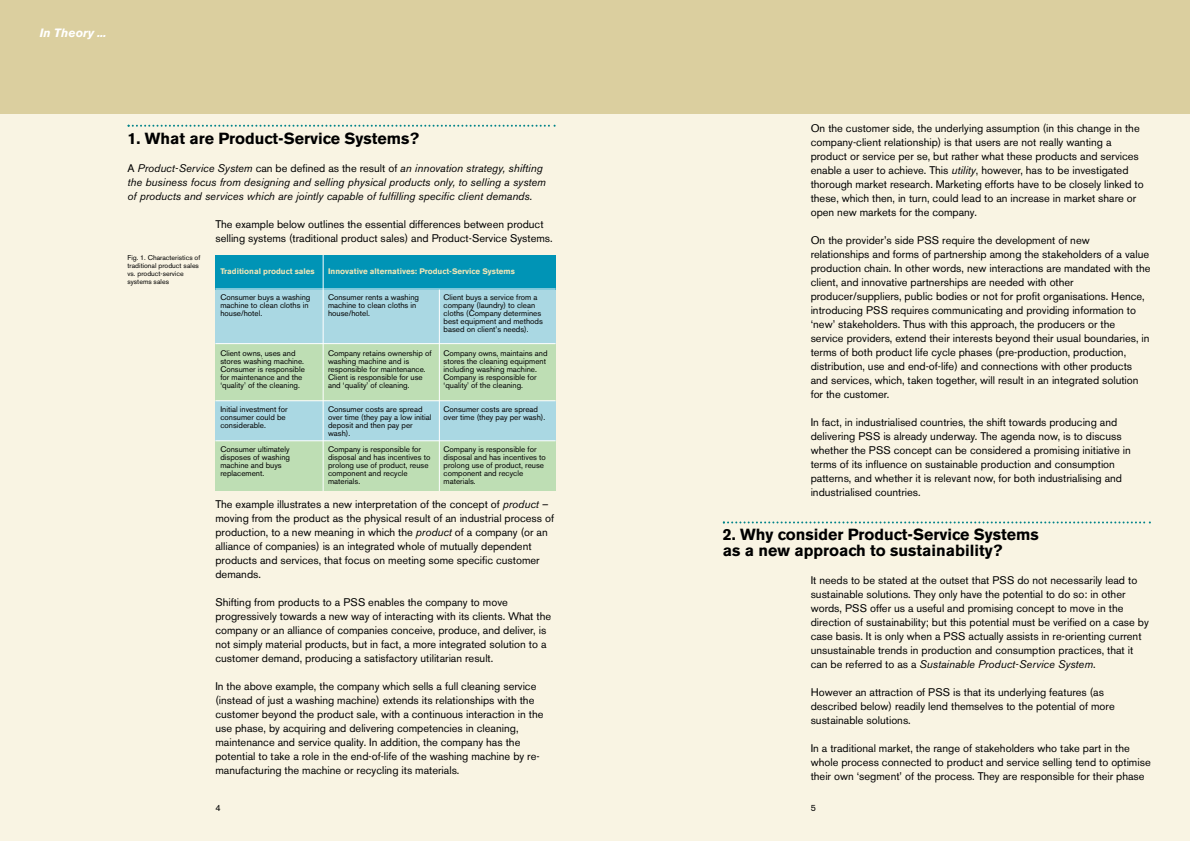
<style>
.page{position:relative;width:1190px;height:841px;background:#f9f4e3}
.page>*{position:absolute;margin:0;border:0;box-sizing:border-box;transform-origin:0 0}
.t1{font:700 16px/16px "Akzidenz Grotesk BE";color:#000}
.t2{font:italic 700 12px "Akzidenz Grotesk BE";color:#fff}
.t3{font:11px/14px "Akzidenz Grotesk BE";color:#000}
.t4{font:italic 11px/14px "Akzidenz Grotesk BE";color:#000}
.t5{font:9px "Akzidenz Grotesk BE";color:#000}
.t6{font:8px/8px "Akzidenz Grotesk BE";color:#000}
.t7{font:700 8px "Akzidenz Grotesk BE";color:#eee6b8}
.t8{font:7px/8px "Akzidenz Grotesk BE";color:#000}
.s1{font-style:normal}
.s2{font-style:italic}
</style>
<div class="page">
<div style="left:0;top:0;width:1190px;height:113px;background:#dbcf9f"></div>
<svg style="left:723px;top:521px;width:428px;height:2px"></svg>
<svg style="left:128px;top:125px;width:428px;height:2px"></svg>
<div style="left:215px;top:441px;width:341px;height:50px;background:#bedeb4"></div>
<div style="left:215px;top:400px;width:341px;height:41px;background:#aad8e3"></div>
<div style="left:215px;top:342px;width:341px;height:59px;background:#bedeb4"></div>
<div style="left:215px;top:289px;width:341px;height:55px;background:#aad8e3"></div>
<div style="left:215px;top:255px;width:341px;height:34px;background:#0094b6"></div>
<hr style="left:323px;top:255px;width:1px;height:236px;background:#fff">
<hr style="left:439px;top:290px;width:1px;height:201px;background:#fff">
<hr style="left:215px;top:343px;width:341px;height:1px;background:#fff">
<hr style="left:215px;top:400px;width:341px;height:1px;background:#fff">
<hr style="left:215px;top:440px;width:341px;height:1px;background:#fff">
<hr style="left:215px;top:289px;width:341px;height:1px;background:#fff">
<p class="t2" style="left:40px;top:28px;width:68px">In Theory ...</p>
<h1 class="t1" style="left:128px;top:132px;width:293px">1. What are Product-Service Systems?</h1>
<p class="t4" style="left:128px;top:162px;width:420px"><span class="s1">A</span> Product-Service System <span class="s1">can be defined as the result of</span> an innovation strategy, shifting the business focus from designing and selling physical products only, to selling a system of products and services which are jointly capable of fulfilling specific client demands.</p>
<p class="t3" style="left:215px;top:218px;width:339px">The example below outlines the essential differences between product selling systems (traditional product sales) and Product-Service Systems.</p>
<p class="t8" style="left:128px;top:254px;width:74px">Fig. 1. Characteristics of traditional product sales vs. product-service systems sales</p>
<p class="t7" style="left:220px;top:268px;width:96px">Traditional product sales</p>
<p class="t6" style="left:220px;top:294px;width:91px">Consumer buys a washing machine to clean cloths in house/hotel.</p>
<p class="t6" style="left:220px;top:350px;width:86px">Client owns, uses and stores washing machine.<br>Consumer is responsible for maintenance and the ‘quality’ of the cleaning.</p>
<p class="t6" style="left:220px;top:406px;width:69px">Initial investment for consumer could be considerable.</p>
<p class="t6" style="left:220px;top:446px;width:71px">Consumer ultimately disposes of washing machine and buys replacement.</p>
<p class="t7" style="left:328px;top:268px;width:188px">Innovative alternatives: Product-Service Systems</p>
<p class="t6" style="left:328px;top:294px;width:92px">Consumer rents a washing machine to clean cloths in house/hotel.</p>
<p class="t6" style="left:328px;top:350px;width:105px">Company retains ownership of washing machine and is responsible for maintenance.<br>Client is responsible for use and ‘quality’ of cleaning.</p>
<p class="t6" style="left:328px;top:406px;width:105px">Consumer costs are spread over time (they pay a low initial deposit and then pay per wash).</p>
<p class="t6" style="left:328px;top:446px;width:104px">Company is responsible for disposal and has incentives to prolong use of product, reuse component and recycle materials.</p>
<p class="t6" style="left:444px;top:294px;width:101px">Client buys a service from a company (laundry) to clean cloths (Company determines best equipment and methods based on client’s needs).</p>
<p class="t6" style="left:444px;top:350px;width:105px">Company owns, maintains and stores the cleaning equipment including washing machine.<br>Company is responsible for ‘quality’ of the cleaning.</p>
<p class="t6" style="left:444px;top:406px;width:103px">Consumer costs are spread over time (they pay per wash).</p>
<p class="t6" style="left:444px;top:446px;width:104px">Company is responsible for disposal and has incentives to prolong use of product, reuse component and recycle materials.</p>
<p class="t3" style="left:215px;top:498px;width:340px">The example illustrates a new interpretation of the concept of <span class="s2">product</span> – moving from the product as the physical result of an industrial process of production, to a new meaning in which the <span class="s2">product</span> of a company (or an alliance of companies) is an integrated whole of mutually dependent products and services, that focus on meeting some specific customer demands.</p>
<p class="t3" style="left:215px;top:596px;width:337px">Shifting from products to a PSS enables the company to move progressively towards a new way of interacting with its clients. What the company or an alliance of companies conceive, produce, and deliver, is not simply material products, but in fact, a more integrated solution to a customer demand, producing a satisfactory utilitarian result.</p>
<p class="t3" style="left:215px;top:680px;width:330px">In the above example, the company which sells a full cleaning service (instead of just a washing machine) extends its relationships with the customer beyond the product sale, with a continuous interaction in the use phase, by acquiring and delivering competencies in cleaning, maintenance and service quality. In addition, the company has the potential to take a role in the end-of-life of the washing machine by re&shy;manufacturing the machine or recycling its materials.</p>
<p class="t3" style="left:811px;top:123px;width:334px">On the customer side, the underlying assumption (in this change in the company-client relationship) is that users are not really wanting a product or service per se, but rather what these products and services enable a user to achieve. This <span class="s2">utility</span>, however, has to be investigated thorough market research. Marketing efforts have to be closely linked to these, which then, in turn, could lead to an increase in market share or open new markets for the company.</p>
<p class="t3" style="left:811px;top:235px;width:341px">On the provider’s side PSS require the development of new relationships and forms of partnership among the stakeholders of a value production chain. In other words, new interactions are mandated with the client, and innovative partnerships are needed with other producer/suppliers, public bodies or not for profit organisations. Hence, introducing PSS requires communicating and providing information to ‘new’ stakeholders. Thus with this approach, the producers or the service providers, extend their interests beyond their usual boundaries, in terms of both product life cycle phases (pre-production, production, distribution, use and end-of-life) and connections with other products and services, which, taken together, will result in an integrated solution for the customer.</p>
<p class="t3" style="left:811px;top:417px;width:322px">In fact, in industrialised countries, the shift towards producing and delivering PSS is already underway. The agenda now, is to discuss whether the PSS concept can be considered a promising initiative in terms of its influence on sustainable production and consumption patterns, and whether it is relevant now, for both industrialising and industrialised countries.</p>
<h1 class="t1" style="left:723px;top:528px;width:317px">2. Why consider Product-Service Systems as a new approach to sustainability?</h1>
<p class="t3" style="left:811px;top:575px;width:340px">It needs to be stated at the outset that PSS do not necessarily lead to sustainable solutions. They only have the potential to do so: in other words, PSS offer us a useful and promising concept to move in the direction of sustainability; but this potential must be verified on a case by case basis. It is only when a PSS actually assists in re-orienting current unsustainable trends in production and consumption practices, that it can be referred to as a <span class="s2">Sustainable Product-Service System</span>.</p>
<p class="t3" style="left:811px;top:687px;width:306px">However an attraction of PSS is that its underlying features (as described below) readily lend themselves to the potential of more sustainable solutions.</p>
<p class="t3" style="left:811px;top:743px;width:342px">In a traditional market, the range of stakeholders who take part in the whole process connected to product and service selling tend to optimise their own ‘segment’ of the process. They are responsible for their phase</p>
<p class="t5" style="left:215px;top:805px;width:7px">4</p>
<p class="t5" style="left:811px;top:805px;width:7px">5</p>
</div>
